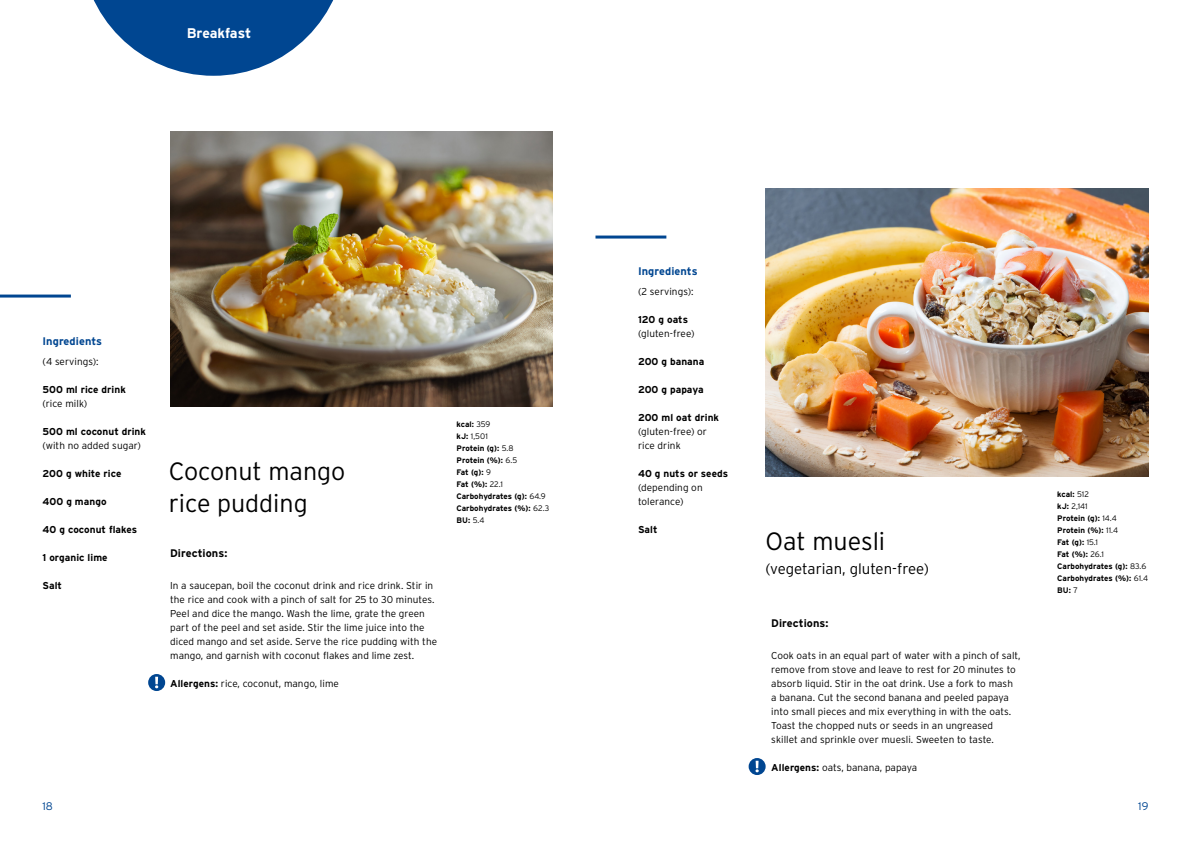
<style>
.page{position:relative;width:1191px;height:842px;background:#fff}
.page>*{position:absolute;margin:0;border:0;box-sizing:border-box;transform-origin:0 0}
.t1{font:300 25px/32px "Interstate";color:#000}
.t2{font:300 15px "Interstate";color:#000}
.t3{font:700 14px "Interstate";letter-spacing:-.01em;color:#fff}
.t4{font:700 11px "Interstate";letter-spacing:.005em;color:#004691}
.t5{font:700 11px "Interstate";letter-spacing:.005em;color:#000}
.t6{font:300 11px "Interstate";color:#004691}
.t7{font:300 10px/14px "Interstate";letter-spacing:.005em;color:#000}
.t8{font:700 10px "Interstate";letter-spacing:.005em;color:#000}
.t9{font:700 8px/12px "Interstate";letter-spacing:.005em;color:#000}
.s1{font-weight:700}
.s2{font-weight:300}
</style>
<div class="page">
<svg style="left:93px;top:0;width:241px;height:76px"></svg>
<img style="left:170px;top:132px;width:383px;height:275px">
<img style="left:765px;top:188px;width:383px;height:289px">
<hr style="left:0;top:295px;width:71px;height:3px;background:#004691">
<hr style="left:595px;top:236px;width:71px;height:3px;background:#004691">
<div style="left:148px;top:674px;width:17px;height:17px;background:#004691;border-radius:50%"></div>
<svg style="left:155px;top:677px;width:3px;height:11px"></svg>
<svg style="left:748px;top:758px;width:17px;height:17px"></svg>
<svg style="left:755px;top:761px;width:3px;height:11px"></svg>
<h3 class="t3" style="left:187px;top:25px;width:66px">Breakfast</h3>
<p class="t4" style="left:43px;top:335px;width:61px">Ingredients</p>
<p class="t7" style="left:43px;top:354px;width:58px">(4 servings):</p>
<p class="t8" style="left:43px;top:383px;width:85px">500 ml rice drink</p>
<p class="t7" style="left:43px;top:396px;width:46px">(rice milk)</p>
<p class="t8" style="left:43px;top:425px;width:105px">500 ml coconut drink</p>
<p class="t7" style="left:43px;top:438px;width:100px">(with no added sugar)</p>
<p class="t8" style="left:43px;top:467px;width:80px">200 g white rice</p>
<p class="t8" style="left:43px;top:495px;width:66px">400 g mango</p>
<p class="t8" style="left:43px;top:523px;width:96px">40 g coconut flakes</p>
<p class="t8" style="left:43px;top:551px;width:67px">1 organic lime</p>
<p class="t8" style="left:43px;top:579px;width:21px">Salt</p>
<h1 class="t1" style="left:169px;top:455px;width:178px">Coconut mango rice pudding</h1>
<p class="t5" style="left:170px;top:547px;width:59px">Directions:</p>
<p class="t7" style="left:170px;top:578px;width:268px">In a saucepan, boil the coconut drink and rice drink. Stir in the rice and cook with a pinch of salt for 25 to 30 minutes.<br>Peel and dice the mango. Wash the lime, grate the green part of the peel and set aside. Stir the lime juice into the diced mango and set aside. Serve the rice pudding with the mango, and garnish with coconut flakes and lime zest.</p>
<p class="t7" style="left:170px;top:676px;width:170px"><span class="s1">Allergens:</span> rice, coconut, mango, lime</p>
<p class="t9" style="left:456px;top:418px;width:94px">kcal: <span class="s2">359<br></span>kJ: <span class="s2">1,501<br></span>Protein (g): <span class="s2">5.8<br></span>Protein (%): <span class="s2">6.5<br></span>Fat (g): <span class="s2">9<br></span>Fat (%): <span class="s2">22.1<br></span>Carbohydrates (g): <span class="s2">64.9<br></span>Carbohydrates (%): <span class="s2">62.3<br></span>BU: <span class="s2">5.4</span></p>
<p class="t4" style="left:638px;top:265px;width:61px">Ingredients</p>
<p class="t7" style="left:638px;top:284px;width:57px">(2 servings):</p>
<p class="t8" style="left:638px;top:313px;width:52px">120 g oats</p>
<p class="t7" style="left:638px;top:326px;width:58px">(gluten-free)</p>
<p class="t8" style="left:638px;top:355px;width:68px">200 g banana</p>
<p class="t8" style="left:638px;top:383px;width:67px">200 g papaya</p>
<p class="t8" style="left:638px;top:411px;width:83px">200 ml oat drink</p>
<p class="t7" style="left:638px;top:424px;width:70px">(gluten-free) or rice drink</p>
<p class="t8" style="left:638px;top:467px;width:92px">40 g nuts or seeds</p>
<p class="t7" style="left:638px;top:480px;width:66px">(depending on tolerance)</p>
<p class="t8" style="left:638px;top:523px;width:21px">Salt</p>
<h1 class="t1" style="left:765px;top:525px;width:121px">Oat muesli</h1>
<h2 class="t2" style="left:765px;top:560px;width:165px">(vegetarian, gluten-free)</h2>
<p class="t5" style="left:771px;top:617px;width:59px">Directions:</p>
<p class="t7" style="left:771px;top:648px;width:251px">Cook oats in an equal part of water with a pinch of salt, remove from stove and leave to rest for 20 minutes to absorb liquid. Stir in the oat drink. Use a fork to mash a banana. Cut the second banana and peeled papaya into small pieces and mix everything in with the oats.<br>Toast the chopped nuts or seeds in an ungreased skillet and sprinkle over muesli. Sweeten to taste.</p>
<p class="t7" style="left:771px;top:760px;width:147px"><span class="s1">Allergens:</span> oats, banana, papaya</p>
<p class="t9" style="left:1057px;top:488px;width:92px">kcal: <span class="s2">512<br></span>kJ: <span class="s2">2,141<br></span>Protein (g): <span class="s2">14.4<br></span>Protein (%): <span class="s2">11.4<br></span>Fat (g): <span class="s2">15.1<br></span>Fat (%): <span class="s2">26.1<br></span>Carbohydrates (g): <span class="s2">83.6<br></span>Carbohydrates (%): <span class="s2">61.4<br></span>BU: <span class="s2">7</span></p>
<p class="t6" style="left:43px;top:800px;width:12px">18</p>
<p class="t6" style="left:1138px;top:800px;width:12px">19</p>
</div>
